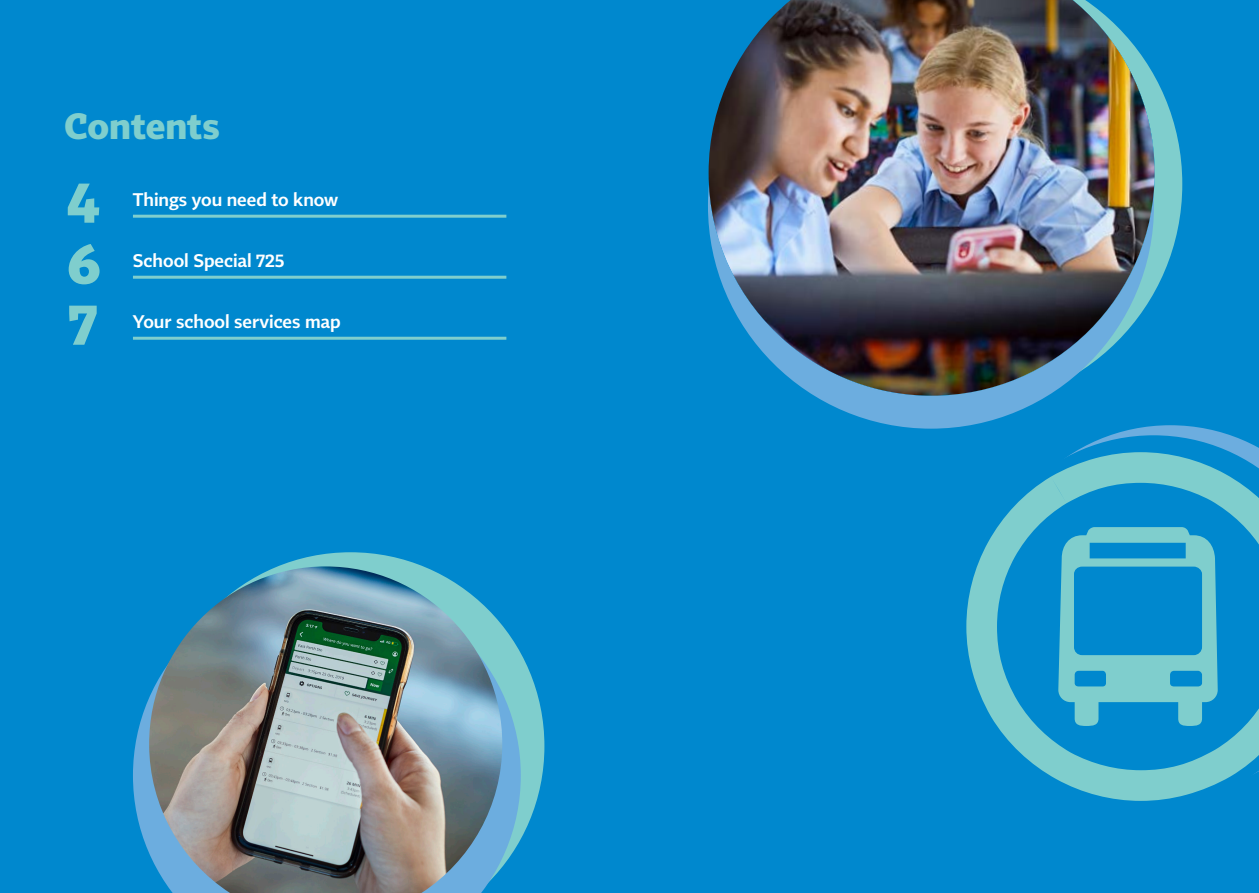
<style>
.page{position:relative;width:1259px;height:893px;background:#fff}
.page>*{position:absolute;margin:0;border:0;box-sizing:border-box;transform-origin:0 0}
.t1{font:700 57px/61.1px "Tabac Sans";color:#7fcecd;text-align:justify}
.t2{font:700 36px "Tabac Sans";letter-spacing:-.005em;color:#7fcecd}
.t3{font:600 18px "Tabac Sans";color:#fff}
</style>
<div class="page">
<div style="left:0;top:0;width:629px;height:893px;background:#0088ce"></div>
<hr style="left:133px;top:215px;width:373px;height:3px;background:#7fcecd">
<hr style="left:133px;top:276px;width:373px;height:3px;background:#7fcecd">
<hr style="left:133px;top:337px;width:373px;height:3px;background:#7fcecd">
<svg style="left:279px;top:552px;width:265px;height:286px"></svg>
<svg style="left:133px;top:582px;width:388px;height:285px"></svg>
<img style="left:149px;top:566px;width:353px;height:327px">
<div style="left:629px;top:0;width:630px;height:893px;background:#0088ce"></div>
<svg style="left:1111px;top:425px;width:118px;height:10px"></svg>
<svg style="left:1075px;top:435px;width:184px;height:17px"></svg>
<svg style="left:1154px;top:75px;width:28px;height:218px;fill:#7fcecd"></svg>
<svg style="left:815px;top:396px;width:339px;height:33px"></svg>
<img style="left:708px;top:0;width:446px;height:396px">
<svg style="left:966px;top:452px;width:293px;height:349px"></svg>
<p class="t2" style="left:66px;top:92px;width:157px">Contents</p>
<p class="t2" style="left:65px;top:104px;width:157px">Contents</p>
<p class="t1" style="left:74px;top:160px;width:37px">4<br>6<br>7</p>
<p class="t1" style="left:67px;top:172px;width:35px">4</p>
<p class="t1" style="left:67px;top:233px;width:36px">6</p>
<p class="t1" style="left:68px;top:294px;width:31px">7</p>
<p class="t3" style="left:133px;top:189px;width:207px">Things you need to know</p>
<p class="t3" style="left:133px;top:250px;width:153px">School Special 725</p>
<p class="t3" style="left:133px;top:311px;width:209px">Your school services map</p>
</div>
